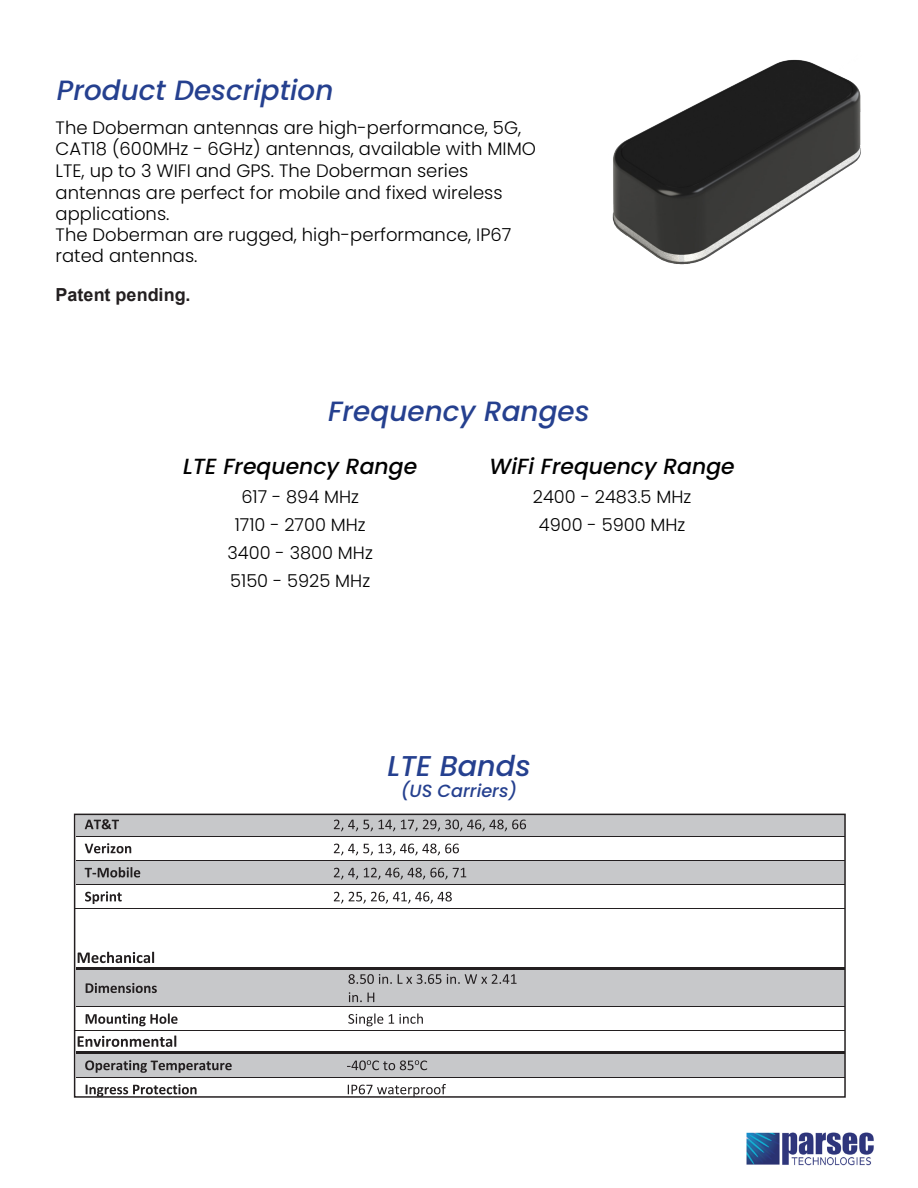
<style>
.page{position:relative;width:918px;height:1188px;background:#fff}
.page>*{position:absolute;margin:0;border:0;box-sizing:border-box;transform-origin:0 0}
.t1{font:italic 500 28.65px "Poppins";color:#25408f}
.t2{font:italic 500 27.9px "Poppins";color:#25408f}
.t3{font:italic 500 21.9px "Poppins";color:#000}
.t4{font:300 18px/21.5px "Poppins";color:#000}
.t5{font:700 18px "Arial";color:#231f20}
.t6{font:300 17.85px/28.2px "Poppins";color:#000;text-align:center}
.t7{font:italic 500 17.7px "Poppins";color:#25408f}
</style>
<div class="page">
<img style="left:612px;top:59px;width:249px;height:206px">
<div style="left:76px;top:814px;width:154px;height:22px;background:#c7c8ca"></div>
<svg style="left:85px;top:819px;width:34px;height:10px"></svg>
<div style="left:230px;top:814px;width:95px;height:22px;background:#c7c8ca"></div>
<div style="left:325px;top:814px;width:231px;height:22px;background:#c7c8ca"></div>
<svg style="left:334px;top:820px;width:192px;height:11px"></svg>
<div style="left:556px;top:814px;width:59px;height:22px;background:#c7c8ca"></div>
<div style="left:615px;top:814px;width:81px;height:22px;background:#c7c8ca"></div>
<div style="left:696px;top:814px;width:74px;height:22px;background:#c7c8ca"></div>
<div style="left:770px;top:814px;width:75px;height:22px;background:#c7c8ca"></div>
<svg style="left:85px;top:843px;width:46px;height:10px"></svg>
<svg style="left:334px;top:844px;width:125px;height:11px"></svg>
<hr style="left:76px;top:836px;width:769px;height:1px;background:#231f20">
<div style="left:76px;top:861px;width:154px;height:23px;background:#c7c8ca"></div>
<svg style="left:85px;top:867px;width:55px;height:11px"></svg>
<div style="left:230px;top:861px;width:95px;height:23px;background:#c7c8ca"></div>
<div style="left:325px;top:861px;width:231px;height:23px;background:#c7c8ca"></div>
<svg style="left:334px;top:868px;width:132px;height:11px"></svg>
<div style="left:556px;top:861px;width:59px;height:23px;background:#c7c8ca"></div>
<div style="left:615px;top:861px;width:81px;height:23px;background:#c7c8ca"></div>
<div style="left:696px;top:861px;width:74px;height:23px;background:#c7c8ca"></div>
<div style="left:770px;top:861px;width:75px;height:23px;background:#c7c8ca"></div>
<hr style="left:76px;top:860px;width:769px;height:1px;background:#231f20">
<svg style="left:85px;top:891px;width:37px;height:13px"></svg>
<svg style="left:334px;top:892px;width:118px;height:12px"></svg>
<hr style="left:76px;top:884px;width:769px;height:1px;background:#231f20">
<hr style="left:75px;top:908px;width:155px;height:1px;background:#231f20">
<hr style="left:229px;top:908px;width:96px;height:1px;background:#231f20">
<hr style="left:324px;top:908px;width:232px;height:1px;background:#231f20">
<hr style="left:555px;top:908px;width:60px;height:1px;background:#231f20">
<hr style="left:614px;top:908px;width:82px;height:1px;background:#231f20">
<hr style="left:695px;top:908px;width:75px;height:1px;background:#231f20">
<hr style="left:769px;top:908px;width:76px;height:1px;background:#231f20">
<svg style="left:78px;top:952px;width:76px;height:11px"></svg>
<div style="left:76px;top:970px;width:154px;height:36px;background:#c7c8ca"></div>
<svg style="left:86px;top:983px;width:71px;height:10px"></svg>
<div style="left:230px;top:970px;width:110px;height:36px;background:#c7c8ca"></div>
<div style="left:340px;top:970px;width:187px;height:36px;background:#c7c8ca"></div>
<svg style="left:348px;top:974px;width:169px;height:10px"></svg>
<svg style="left:349px;top:992px;width:25px;height:10px"></svg>
<div style="left:527px;top:970px;width:88px;height:36px;background:#c7c8ca"></div>
<div style="left:615px;top:970px;width:81px;height:36px;background:#c7c8ca"></div>
<div style="left:696px;top:970px;width:74px;height:36px;background:#c7c8ca"></div>
<div style="left:770px;top:970px;width:75px;height:36px;background:#c7c8ca"></div>
<hr style="left:76px;top:967px;width:769px;height:3px;background:#231f20">
<svg style="left:86px;top:1013px;width:92px;height:13px"></svg>
<svg style="left:348px;top:1013px;width:75px;height:13px"></svg>
<hr style="left:76px;top:1006px;width:452px;height:1px;background:#231f20">
<hr style="left:528px;top:1006px;width:87px;height:1px;background:#231f20">
<hr style="left:615px;top:1006px;width:230px;height:1px;background:#231f20">
<hr style="left:75px;top:1030px;width:155px;height:1px;background:#231f20">
<hr style="left:229px;top:1030px;width:111px;height:1px;background:#231f20">
<hr style="left:339px;top:1030px;width:188px;height:1px;background:#231f20">
<hr style="left:526px;top:1030px;width:89px;height:1px;background:#231f20">
<hr style="left:614px;top:1030px;width:82px;height:1px;background:#231f20">
<hr style="left:695px;top:1030px;width:75px;height:1px;background:#231f20">
<hr style="left:769px;top:1030px;width:76px;height:1px;background:#231f20">
<svg style="left:78px;top:1036px;width:98px;height:11px"></svg>
<div style="left:76px;top:1053px;width:262px;height:24px;background:#c7c8ca"></div>
<svg style="left:85px;top:1060px;width:147px;height:13px"></svg>
<div style="left:338px;top:1053px;width:237px;height:24px;background:#c7c8ca"></div>
<svg style="left:347px;top:1060px;width:80px;height:10px"></svg>
<div style="left:575px;top:1053px;width:20px;height:24px;background:#c7c8ca"></div>
<div style="left:595px;top:1053px;width:74px;height:24px;background:#c7c8ca"></div>
<div style="left:669px;top:1053px;width:27px;height:24px;background:#c7c8ca"></div>
<div style="left:696px;top:1053px;width:20px;height:24px;background:#c7c8ca"></div>
<div style="left:716px;top:1053px;width:54px;height:24px;background:#c7c8ca"></div>
<div style="left:770px;top:1053px;width:75px;height:24px;background:#c7c8ca"></div>
<hr style="left:76px;top:1051px;width:769px;height:2px;background:#231f20">
<svg style="left:86px;top:1084px;width:111px;height:11px"></svg>
<svg style="left:348px;top:1084px;width:98px;height:11px"></svg>
<hr style="left:76px;top:1077px;width:769px;height:1px;background:#231f20">
<div style="left:74px;top:814px;width:772px;height:284px;border:2px solid #231f20"></div>
<img style="left:746px;top:1132px;width:128px;height:34px">
<h2 class="t2" style="left:57px;top:74px;width:278px">Product Description</h2>
<p class="t4" style="left:56px;top:117px;width:482px">The Doberman antennas are high-performance, 5G, CAT18 (600MHz - 6GHz) antennas, available with MIMO LTE, up to 3 WIFI and GPS. The Doberman series antennas are perfect for mobile and fixed wireless applications.<br>The Doberman are rugged, high-performance, IP67 rated antennas.</p>
<p class="t5" style="left:56px;top:282px;width:137px">Patent pending.</p>
<h2 class="t2" style="left:328px;top:396px;width:263px">Frequency Ranges</h2>
<p class="t3" style="left:183px;top:453px;width:236px">LTE Frequency Range</p>
<p class="t6" style="left:228px;top:483px;width:147px">617 - 894 MHz<br>1710 - 2700 MHz<br>3400 - 3800 MHz<br>5150 - 5925 MHz</p>
<p class="t3" style="left:490px;top:453px;width:247px">WiFi Frequency Range</p>
<p class="t6" style="left:533px;top:483px;width:160px">2400 - 2483.5 MHz<br>4900 - 5900 MHz</p>
<h1 class="t1" style="left:387px;top:749px;width:145px">LTE Bands</h1>
<p class="t7" style="left:401px;top:781px;width:118px">(US Carriers)</p>
</div>
